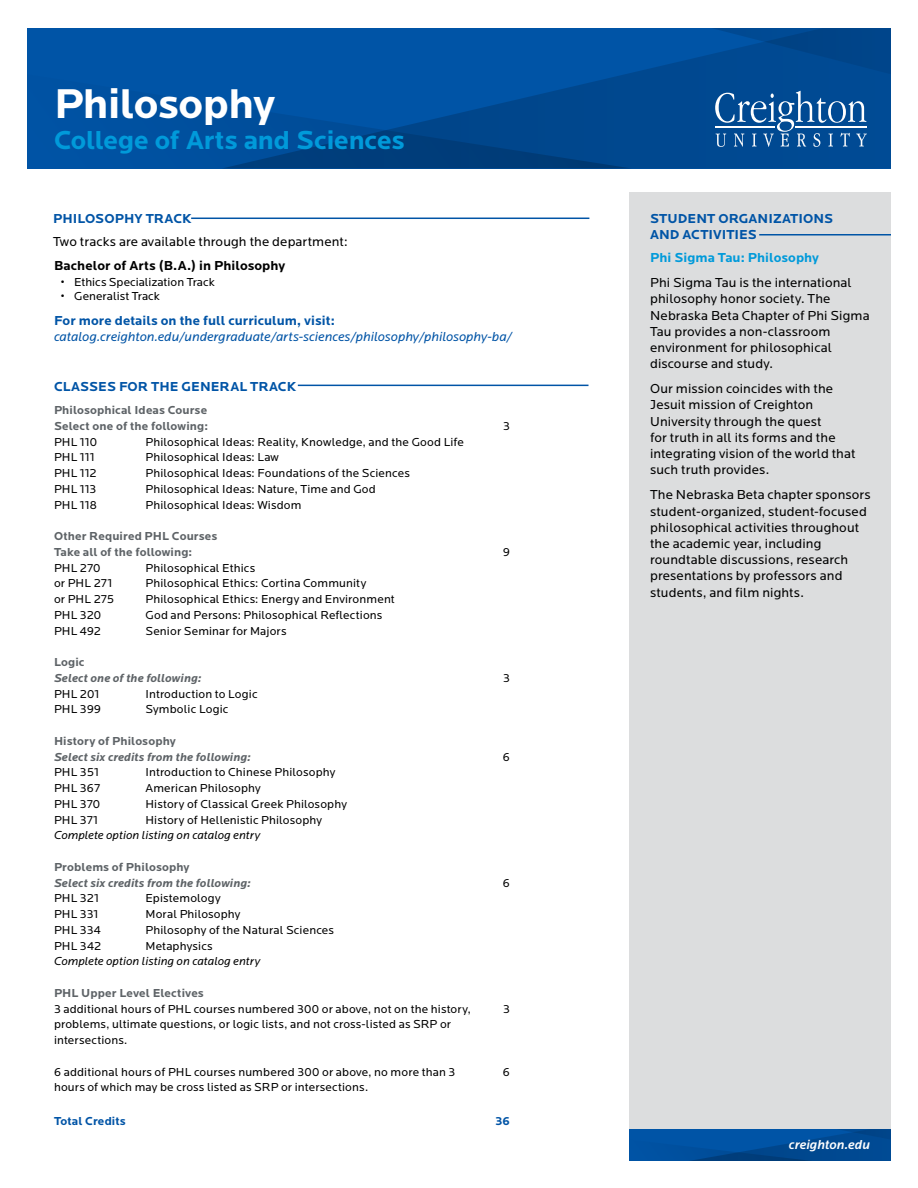
<style>
.page{position:relative;width:918px;height:1188px;background:#fff}
.page>*{position:absolute;margin:0;border:0;box-sizing:border-box;transform-origin:0 0}
.t1{font:700 43.2px "Locator";letter-spacing:-.015em;color:#fff}
.t2{font:700 27px "Locator";letter-spacing:-.005em;color:#009ada}
.t3{font:13.5px/16.2px "Locator";letter-spacing:.01em;color:#000}
.t4{font:700 13.5px/16.2px "Locator";letter-spacing:.005em;color:#0054a6}
.t5{font:italic 13.5px "Locator";color:#0054a6}
.t6{font:700 13.5px "Locator";letter-spacing:.005em;color:#000}
.t7{font:700 13.5px "Locator";letter-spacing:.005em;color:#009ada}
.t8{font:italic 500 13.5px "Locator";letter-spacing:.005em;color:#fff}
.t9{font:12px/15.8px "Locator";letter-spacing:.01em;color:#000}
.t10{font:700 12px/15.8px "Locator";letter-spacing:.01em;color:#5e6367}
.t11{font:italic 700 12px "Locator";letter-spacing:.005em;color:#5e6367}
.t12{font:italic 12px "Locator";letter-spacing:.005em;color:#000}
.t13{font:700 12px "Locator";letter-spacing:.005em;color:#0054a6}
</style>
<div class="page">
<div style="left:630px;top:192px;width:261px;height:937px;background:#dcddde"></div>
<svg style="left:630px;top:1129px;width:261px;height:32px;background:#004d99"></svg>
<div style="left:27px;top:28px;width:864px;height:140px;background:#0054a6"></div>
<svg style="left:628px;top:28px;width:263px;height:140px;background:#004993"></svg>
<svg style="left:224px;top:74px;width:408px;height:94px"></svg>
<svg style="left:715px;top:91px;width:152px;height:56px;background:#2d69a5"></svg>
<hr style="left:796px;top:127px;width:71px;height:1px;background:#fff">
<hr style="left:716px;top:127px;width:59px;height:1px;background:#fff">
<hr style="left:191px;top:218px;width:398px;height:1px;background:#0054a6">
<hr style="left:759px;top:234px;width:132px;height:2px;background:#0054a6">
<hr style="left:298px;top:385px;width:291px;height:1px;background:#0054a6">
<h1 class="t1" style="left:54px;top:79px;width:223px">Philosophy</h1>
<h2 class="t2" style="left:54px;top:125px;width:352px">College of Arts and Sciences</h2>
<p class="t4" style="left:53px;top:211px;width:140px">PHILOSOPHY TRACK</p>
<p class="t3" style="left:53px;top:234px;width:296px">Two tracks are available through the department:</p>
<p class="t6" style="left:54px;top:258px;width:233px">Bachelor of Arts (B.A.) in Philosophy</p>
<p class="t9" style="left:61px;top:274px;width:156px">• Ethics Specialization Track</p>
<p class="t9" style="left:61px;top:289px;width:101px">• Generalist Track</p>
<p class="t4" style="left:54px;top:312px;width:282px">For more details on the full curriculum, visit:</p>
<p class="t5" style="left:54px;top:329px;width:460px">catalog.creighton.edu/undergraduate/arts-sciences/philosophy/philosophy-ba/</p>
<p class="t4" style="left:54px;top:379px;width:244px">CLASSES FOR THE GENERAL TRACK</p>
<p class="t10" style="left:54px;top:403px;width:156px">Philosophical Ideas Course<br>Select one of the following:</p>
<p class="t9" style="left:503px;top:418px;width:8px">3</p>
<p class="t9" style="left:54px;top:434px;width:45px">PHL 110</p>
<p class="t9" style="left:146px;top:434px;width:320px">Philosophical Ideas: Reality, Knowledge, and the Good Life</p>
<p class="t9" style="left:54px;top:450px;width:42px">PHL 111</p>
<p class="t9" style="left:146px;top:450px;width:135px">Philosophical Ideas: Law</p>
<p class="t9" style="left:54px;top:466px;width:44px">PHL 112</p>
<p class="t9" style="left:146px;top:466px;width:266px">Philosophical Ideas: Foundations of the Sciences</p>
<p class="t9" style="left:54px;top:481px;width:44px">PHL 113</p>
<p class="t9" style="left:146px;top:481px;width:232px">Philosophical Ideas: Nature, Time and God</p>
<p class="t9" style="left:54px;top:497px;width:44px">PHL 118</p>
<p class="t9" style="left:146px;top:497px;width:158px">Philosophical Ideas: Wisdom</p>
<p class="t10" style="left:54px;top:529px;width:165px">Other Required PHL Courses<br>Take all of the following:</p>
<p class="t9" style="left:503px;top:544px;width:9px">9</p>
<p class="t9" style="left:54px;top:560px;width:48px">PHL 270</p>
<p class="t9" style="left:146px;top:560px;width:111px">Philosophical Ethics</p>
<p class="t9" style="left:54px;top:576px;width:60px">or PHL 271</p>
<p class="t9" style="left:146px;top:576px;width:222px">Philosophical Ethics: Cortina Community</p>
<p class="t9" style="left:54px;top:592px;width:62px">or PHL 275</p>
<p class="t9" style="left:146px;top:592px;width:251px">Philosophical Ethics: Energy and Environment</p>
<p class="t9" style="left:54px;top:607px;width:49px">PHL 320</p>
<p class="t9" style="left:146px;top:607px;width:238px">God and Persons: Philosophical Reflections</p>
<p class="t9" style="left:54px;top:623px;width:49px">PHL 492</p>
<p class="t9" style="left:146px;top:623px;width:143px">Senior Seminar for Majors</p>
<p class="t10" style="left:54px;top:655px;width:32px">Logic</p>
<p class="t11" style="left:54px;top:671px;width:149px">Select one of the following:</p>
<p class="t9" style="left:503px;top:670px;width:8px">3</p>
<p class="t9" style="left:54px;top:686px;width:47px">PHL 201</p>
<p class="t9" style="left:146px;top:686px;width:114px">Introduction to Logic</p>
<p class="t9" style="left:54px;top:702px;width:49px">PHL 399</p>
<p class="t9" style="left:146px;top:702px;width:85px">Symbolic Logic</p>
<p class="t10" style="left:54px;top:733px;width:123px">History of Philosophy</p>
<p class="t11" style="left:54px;top:750px;width:198px">Select six credits from the following:</p>
<p class="t9" style="left:503px;top:749px;width:9px">6</p>
<p class="t9" style="left:54px;top:765px;width:46px">PHL 351</p>
<p class="t9" style="left:146px;top:765px;width:191px">Introduction to Chinese Philosophy</p>
<p class="t9" style="left:54px;top:781px;width:48px">PHL 367</p>
<p class="t9" style="left:146px;top:781px;width:117px">American Philosophy</p>
<p class="t9" style="left:54px;top:796px;width:48px">PHL 370</p>
<p class="t9" style="left:146px;top:796px;width:203px">History of Classical Greek Philosophy</p>
<p class="t9" style="left:54px;top:812px;width:46px">PHL 371</p>
<p class="t9" style="left:146px;top:812px;width:178px">History of Hellenistic Philosophy</p>
<p class="t12" style="left:54px;top:829px;width:208px">Complete option listing on catalog entry</p>
<p class="t10" style="left:54px;top:859px;width:137px">Problems of Philosophy</p>
<p class="t11" style="left:54px;top:876px;width:198px">Select six credits from the following:</p>
<p class="t9" style="left:503px;top:875px;width:9px">6</p>
<p class="t9" style="left:54px;top:891px;width:46px">PHL 321</p>
<p class="t9" style="left:146px;top:891px;width:77px">Epistemology</p>
<p class="t9" style="left:54px;top:907px;width:46px">PHL 331</p>
<p class="t9" style="left:146px;top:907px;width:97px">Moral Philosophy</p>
<p class="t9" style="left:54px;top:922px;width:48px">PHL 334</p>
<p class="t9" style="left:146px;top:922px;width:190px">Philosophy of the Natural Sciences</p>
<p class="t9" style="left:54px;top:938px;width:49px">PHL 342</p>
<p class="t9" style="left:146px;top:938px;width:69px">Metaphysics</p>
<p class="t12" style="left:54px;top:955px;width:208px">Complete option listing on catalog entry</p>
<p class="t10" style="left:54px;top:985px;width:151px">PHL Upper Level Electives</p>
<p class="t9" style="left:54px;top:1001px;width:418px">3 additional hours of PHL courses numbered 300 or above, not on the history,</p>
<p class="t9" style="left:503px;top:1001px;width:8px">3</p>
<p class="t9" style="left:54px;top:1017px;width:399px">problems, ultimate questions, or logic lists, and not cross-listed as SRP or intersections.</p>
<p class="t9" style="left:54px;top:1064px;width:403px">6 additional hours of PHL courses numbered 300 or above, no more than 3</p>
<p class="t9" style="left:503px;top:1064px;width:9px">6</p>
<p class="t9" style="left:54px;top:1080px;width:316px">hours of which may be cross listed as SRP or intersections.</p>
<p class="t13" style="left:54px;top:1114px;width:73px">Total Credits</p>
<p class="t13" style="left:495px;top:1114px;width:16px">36</p>
<p class="t4" style="left:650px;top:211px;width:185px">STUDENT ORGANIZATIONS<br>AND ACTIVITIES</p>
<p class="t7" style="left:650px;top:250px;width:170px">Phi Sigma Tau: Philosophy</p>
<p class="t3" style="left:650px;top:275px;width:221px">Phi Sigma Tau is the international philosophy honor society. The<br>Nebraska Beta Chapter of Phi Sigma<br>Tau provides a non-classroom environment for philosophical discourse and study.</p>
<p class="t3" style="left:650px;top:381px;width:207px">Our mission coincides with the<br>Jesuit mission of Creighton<br>University through the quest<br>for truth in all its forms and the integrating vision of the world that such truth provides.</p>
<p class="t3" style="left:650px;top:487px;width:222px">The Nebraska Beta chapter sponsors student-organized, student-focused philosophical activities throughout the academic year, including roundtable discussions, research presentations by professors and students, and film nights.</p>
<p class="t8" style="left:789px;top:1137px;width:83px">creighton.edu</p>
</div>
